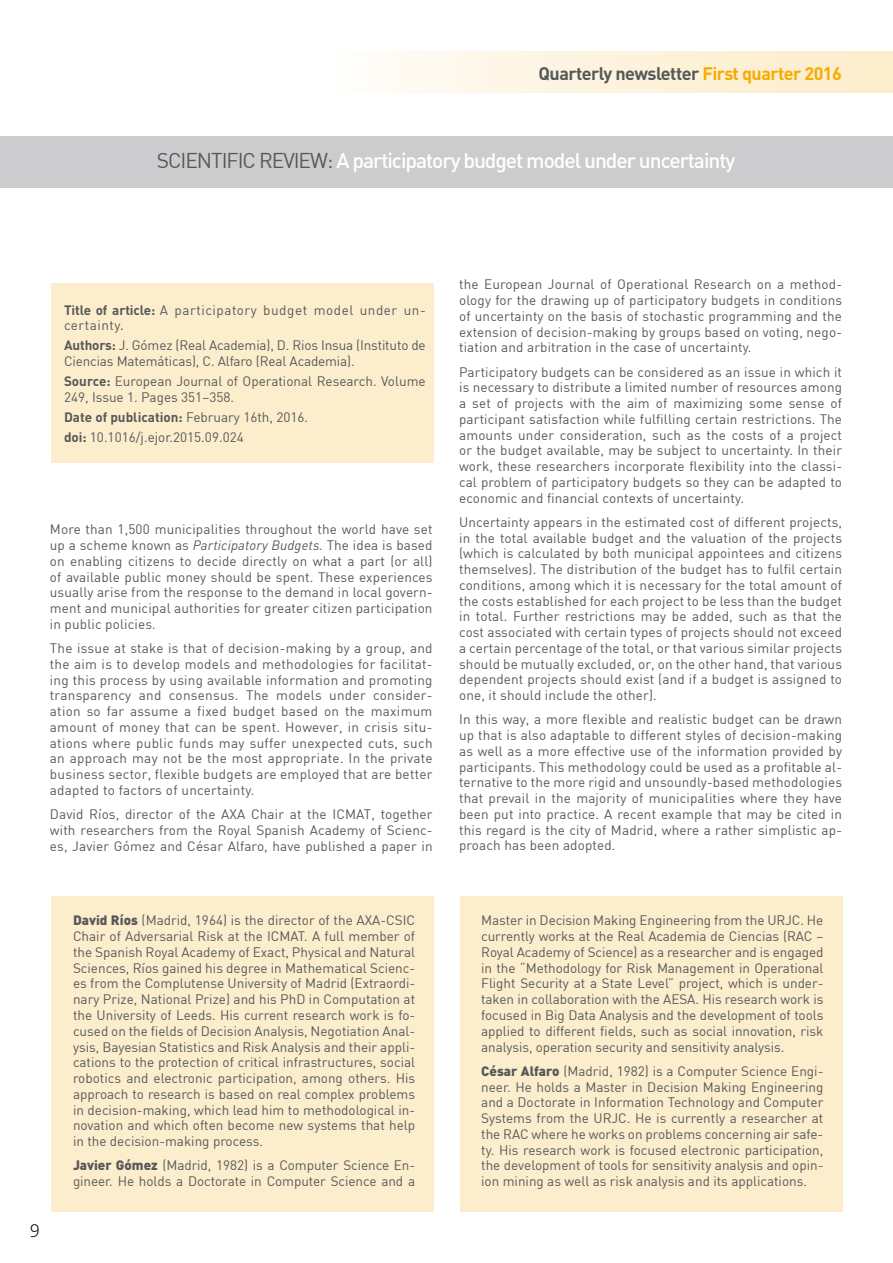
<style>
.page{position:relative;width:893px;height:1263px;background:#fff}
.page>*{position:absolute;margin:0;border:0;box-sizing:border-box;transform-origin:0 0}
.t1{font:21px "DIN Medium Alternate";letter-spacing:-.05em;color:#fff}
.t2{font:700 18px "DIN";letter-spacing:-.03em;color:#575959}
.t3{font:300 18px "Caecilia LT Std";color:#000}
.t4{font:13.5px/15.8px "DIN";color:#575959;text-align:justify}
.t5{font:13.5px/15.8px "DIN";letter-spacing:.04em;color:#575959}
.s1{color:#f7ab00}
.s2{font-family:"DIN";color:#575959}
.s3{font-weight:700}
.s4{font-family:"Cambria";font-style:italic}
.s5{font-style:italic}
.s6{font-weight:900}
</style>
<div class="page">
<div style="left:51px;top:283px;width:383px;height:179px;background:#fcedcc"></div>
<div style="left:0;top:136px;width:893px;height:52px;background:#cccccf"></div>
<div style="left:242px;top:51px;width:651px;height:42px;background:linear-gradient(to right,#fff,#fbebc7)"></div>
<div style="left:52px;top:896px;width:382px;height:316px;background:#fcedcc"></div>
<div style="left:460px;top:896px;width:382px;height:316px;background:#fcedcc"></div>
<h2 class="t2" style="left:538px;top:62px;width:305px">Quarterly newsletter <span class="s1">First quarter 2016</span></h2>
<h1 class="t1" style="left:157px;top:147px;width:580px"><span class="s2">SCIENTIFIC REVIEW:</span> A participatory budget model under uncertainty</h1>
<p class="t5" style="left:64px;top:302px;width:363px"><span class="s3">Title of article:</span> A participatory budget model under un&shy;certainty<span class="s4">.</span></p>
<p class="t4" style="left:64px;top:337px;width:363px"><span class="s3">Authors:</span> J. Gómez (Real Academia), D. Rios Insua (Instituto de<br>Ciencias Matemáticas), C. Alfaro (Real Academia).</p>
<p class="t4" style="left:64px;top:373px;width:363px"><span class="s3">Source:</span> European Journal of Operational Research. Volume<br>249, Issue 1. Pages 351–358.</p>
<p class="t4" style="left:64px;top:407px;width:246px;line-height:20px"><span class="s3">Date of publication:</span> February 16th, 2016. <span class="s3">doi:</span> 10.1016/j.ejor.2015.09.024</p>
<p class="t4" style="left:50px;top:521px;width:384px">More than 1,500 municipalities throughout the world have set up a scheme known as <span class="s5">Participatory Budgets.</span> The idea is based on enabling citizens to decide directly on what a part (or all) of available public money should be spent. These experiences usually arise from the response to the demand in local govern&shy;ment and municipal authorities for greater citizen participation in public policies.</p>
<p class="t4" style="left:50px;top:640px;width:384px">The issue at stake is that of decision-making by a group, and the aim is to develop models and methodologies for facilitat&shy;ing this process by using available information and promoting transparency and consensus. The models under consider&shy;ation so far assume a fixed budget based on the maximum amount of money that can be spent. However, in crisis situ&shy;ations where public funds may suffer unexpected cuts, such an approach may not be the most appropriate. In the private business sector, flexible budgets are employed that are better adapted to factors of uncertainty.</p>
<p class="t4" style="left:50px;top:806px;width:384px">David Ríos, director of the AXA Chair at the ICMAT, together with researchers from the Royal Spanish Academy of Scienc&shy;es, Javier Gómez and César Alfaro, have published a paper in</p>
<h2 class="t3" style="left:30px;top:1221px;width:12px">9</h2>
<p class="t4" style="left:73px;top:912px;width:344px"><span class="s6">David Ríos</span> (Madrid, 1964) is the director of the AXA-CSIC Chair of Adversarial Risk at the ICMAT. A full member of the Spanish Royal Academy of Exact, Physical and Natural Sciences, Ríos gained his degree in Mathematical Scienc&shy;es from the Complutense University of Madrid (Extraordi&shy;nary Prize, National Prize) and his PhD in Computation at the University of Leeds. His current research work is fo&shy;cused on the fields of Decision Analysis, Negotiation Anal&shy;ysis, Bayesian Statistics and Risk Analysis and their appli&shy;cations to the protection of critical infrastructures, social robotics and electronic participation, among others. His approach to research is based on real complex problems in decision-making, which lead him to methodological in&shy;novation and which often become new systems that help in the decision-making process.</p>
<p class="t4" style="left:73px;top:1157px;width:344px"><span class="s6">Javier Gómez</span> (Madrid, 1982) is a Computer Science En&shy;gineer. He holds a Doctorate in Computer Science and a</p>
<p class="t4" style="left:459px;top:276px;width:384px">the European Journal of Operational Research on a method&shy;ology for the drawing up of participatory budgets in conditions of uncertainty on the basis of stochastic programming and the extension of decision-making by groups based on voting, nego&shy;tiation and arbitration in the case of uncertainty.</p>
<p class="t4" style="left:459px;top:363px;width:384px">Participatory budgets can be considered as an issue in which it is necessary to distribute a limited number of resources among a set of projects with the aim of maximizing some sense of participant satisfaction while fulfilling certain restrictions. The amounts under consideration, such as the costs of a project or the budget available, may be subject to uncertainty. In their work, these researchers incorporate flexibility into the classi&shy;cal problem of participatory budgets so they can be adapted to economic and financial contexts of uncertainty.</p>
<p class="t4" style="left:459px;top:514px;width:384px">Uncertainty appears in the estimated cost of different projects, in the total available budget and the valuation of the projects (which is calculated by both municipal appointees and citizens themselves). The distribution of the budget has to fulfil certain conditions, among which it is necessary for the total amount of the costs established for each project to be less than the budget in total. Further restrictions may be added, such as that the cost associated with certain types of projects should not exceed a certain percentage of the total, or that various similar projects should be mutually excluded, or, on the other hand, that various dependent projects should exist (and if a budget is assigned to one, it should include the other).</p>
<p class="t4" style="left:459px;top:711px;width:384px">In this way, a more flexible and realistic budget can be drawn up that is also adaptable to different styles of decision-making as well as a more effective use of the information provided by participants. This methodology could be used as a profitable al&shy;ternative to the more rigid and unsoundly-based methodologies that prevail in the majority of municipalities where they have been put into practice. A recent example that may be cited in this regard is the city of Madrid, where a rather simplistic ap&shy;proach has been adopted.</p>
<p class="t4" style="left:481px;top:912px;width:344px">Master in Decision Making Engineering from the URJC. He currently works at the Real Academia de Ciencias (RAC – Royal Academy of Science) as a researcher and is engaged in the “Methodology for Risk Management in Operational Flight Security at a State Level” project, which is under&shy;taken in collaboration with the AESA. His research work is focused in Big Data Analysis and the development of tools applied to different fields, such as social innovation, risk analysis, operation security and sensitivity analysis.</p>
<p class="t4" style="left:481px;top:1063px;width:344px"><span class="s6">César Alfaro</span> (Madrid, 1982) is a Computer Science Engi&shy;neer. He holds a Master in Decision Making Engineering and a Doctorate in Information Technology and Computer Systems from the URJC. He is currently a researcher at the RAC where he works on problems concerning air safe&shy;ty. His research work is focused electronic participation, the development of tools for sensitivity analysis and opin&shy;ion mining as well as risk analysis and its applications.</p>
</div>
